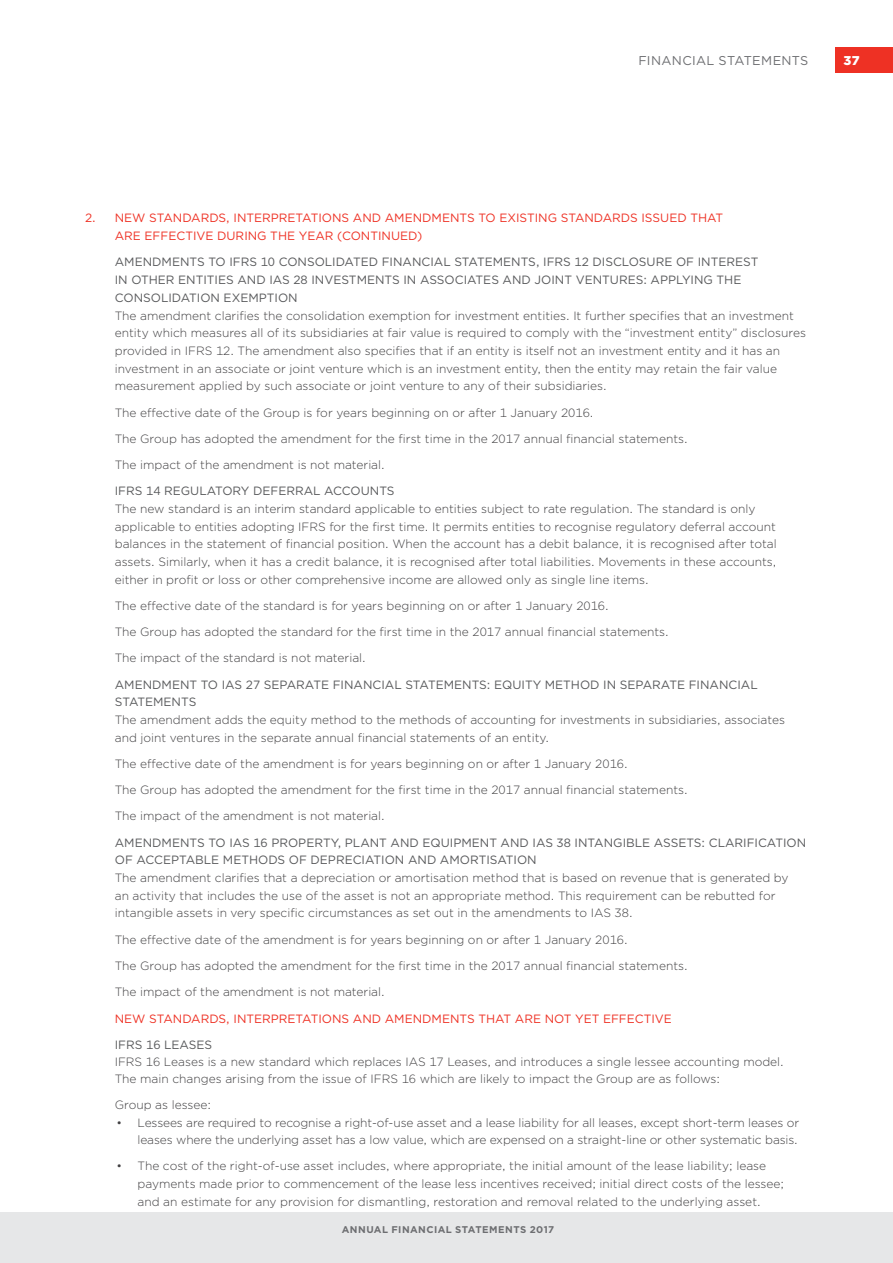
<style>
.page{position:relative;width:893px;height:1263px;background:#fff}
.page>*{position:absolute;margin:0;border:0;box-sizing:border-box;transform-origin:0 0}
.t1{font:12.75px "Gotham";letter-spacing:.025em;color:#6d6e71}
.t2{font:900 12.75px "Gotham";color:#fff}
.t3{font:300 12px/17.7px "Gotham";color:#414042}
.t4{font:12px/17.7px "Gotham";color:#58595b}
.t5{font:12px/18px "Gotham";color:#ee3124}
.t6{font:700 9.75px "Gotham";letter-spacing:.045em;color:#6d6e71}
</style>
<div class="page">
<div style="left:0;top:1212px;width:893px;height:51px;background:#e6e7e8"></div>
<div style="left:835px;top:47px;width:58px;height:25px;background:#ee3124"></div>
<p class="t1" style="left:638px;top:52px;width:172px">FINANCIAL STATEMENTS</p>
<p class="t2" style="left:843px;top:51px;width:18px">37</p>
<p class="t5" style="left:115px;top:209px;width:610px;text-indent:-30px">2. NEW STANDARDS, INTERPRETATIONS AND AMENDMENTS TO EXISTING STANDARDS ISSUED THAT<br>ARE EFFECTIVE DURING THE YEAR (CONTINUED)</p>
<p class="t4" style="left:115px;top:253px;width:645px">AMENDMENTS TO IFRS 10 CONSOLIDATED FINANCIAL STATEMENTS, IFRS 12 DISCLOSURE OF INTEREST<br>IN OTHER ENTITIES AND IAS 28 INVESTMENTS IN ASSOCIATES AND JOINT VENTURES: APPLYING THE<br>CONSOLIDATION EXEMPTION</p>
<p class="t3" style="left:115px;top:306px;width:693px">The amendment clarifies the consolidation exemption for investment entities. It further specifies that an investment entity which measures all of its subsidiaries at fair value is required to comply with the “investment entity” disclosures provided in IFRS 12. The amendment also specifies that if an entity is itself not an investment entity and it has an investment in an associate or joint venture which is an investment entity, then the entity may retain the fair value measurement applied by such associate or joint venture to any of their subsidiaries.</p>
<p class="t3" style="left:115px;top:399px;width:574px;line-height:26.2px">The effective date of the Group is for years beginning on or after 1 January 2016.<br>The Group has adopted the amendment for the first time in the 2017 annual financial statements.<br>The impact of the amendment is not material.</p>
<p class="t4" style="left:115px;top:482px;width:281px">IFRS 14 REGULATORY DEFERRAL ACCOUNTS</p>
<p class="t3" style="left:115px;top:499px;width:663px">The new standard is an interim standard applicable to entities subject to rate regulation. The standard is only applicable to entities adopting IFRS for the first time. It permits entities to recognise regulatory deferral account balances in the statement of financial position. When the account has a debit balance, it is recognised after total assets. Similarly, when it has a credit balance, it is recognised after total liabilities. Movements in these accounts, either in profit or loss or other comprehensive income are allowed only as single line items.</p>
<p class="t3" style="left:115px;top:592px;width:555px;line-height:26.2px">The effective date of the standard is for years beginning on or after 1 January 2016.<br>The Group has adopted the standard for the first time in the 2017 annual financial statements.<br>The impact of the standard is not material.</p>
<p class="t4" style="left:115px;top:675px;width:644px">AMENDMENT TO IAS 27 SEPARATE FINANCIAL STATEMENTS: EQUITY METHOD IN SEPARATE FINANCIAL<br>STATEMENTS</p>
<p class="t3" style="left:115px;top:710px;width:672px">The amendment adds the equity method to the methods of accounting for investments in subsidiaries, associates and joint ventures in the separate annual financial statements of an entity.</p>
<p class="t3" style="left:115px;top:750px;width:574px;line-height:26.2px">The effective date of the amendment is for years beginning on or after 1 January 2016.<br>The Group has adopted the amendment for the first time in the 2017 annual financial statements.<br>The impact of the amendment is not material.</p>
<p class="t4" style="left:115px;top:833px;width:693px">AMENDMENTS TO IAS 16 PROPERTY, PLANT AND EQUIPMENT AND IAS 38 INTANGIBLE ASSETS: CLARIFICATION<br>OF ACCEPTABLE METHODS OF DEPRECIATION AND AMORTISATION</p>
<p class="t3" style="left:115px;top:868px;width:675px">The amendment clarifies that a depreciation or amortisation method that is based on revenue that is generated by an activity that includes the use of the asset is not an appropriate method. This requirement can be rebutted for intangible assets in very specific circumstances as set out in the amendments to IAS 38.</p>
<p class="t3" style="left:115px;top:926px;width:574px;line-height:26.2px">The effective date of the amendment is for years beginning on or after 1 January 2016.<br>The Group has adopted the amendment for the first time in the 2017 annual financial statements.</p>
<p class="t3" style="left:115px;top:983px;width:271px">The impact of the amendment is not material.</p>
<p class="t5" style="left:115px;top:1009px;width:559px">NEW STANDARDS, INTERPRETATIONS AND AMENDMENTS THAT ARE NOT YET EFFECTIVE</p>
<p class="t4" style="left:115px;top:1035px;width:99px">IFRS 16 LEASES</p>
<p class="t3" style="left:115px;top:1053px;width:671px">IFRS 16 Leases is a new standard which replaces IAS 17 Leases, and introduces a single lessee accounting model.<br>The main changes arising from the issue of IFRS 16 which are likely to impact the Group are as follows:</p>
<p class="t3" style="left:115px;top:1096px;width:98px">Group as lessee:</p>
<p class="t3" style="left:117px;top:1113px;width:684px;text-align:right">• Lessees are required to recognise a right-of-use asset and a lease liability for all leases, except short-term leases or leases where the underlying asset has a low value, which are expensed on a straight-line or other systematic basis.</p>
<p class="t3" style="left:138px;top:1157px;width:648px;text-indent:-21px">• The cost of the right-of-use asset includes, where appropriate, the initial amount of the lease liability; lease payments made prior to commencement of the lease less incentives received; initial direct costs of the lessee; and an estimate for any provision for dismantling, restoration and removal related to the underlying asset.</p>
<p class="t6" style="left:342px;top:1222px;width:214px">ANNUAL FINANCIAL STATEMENTS 2017</p>
</div>
